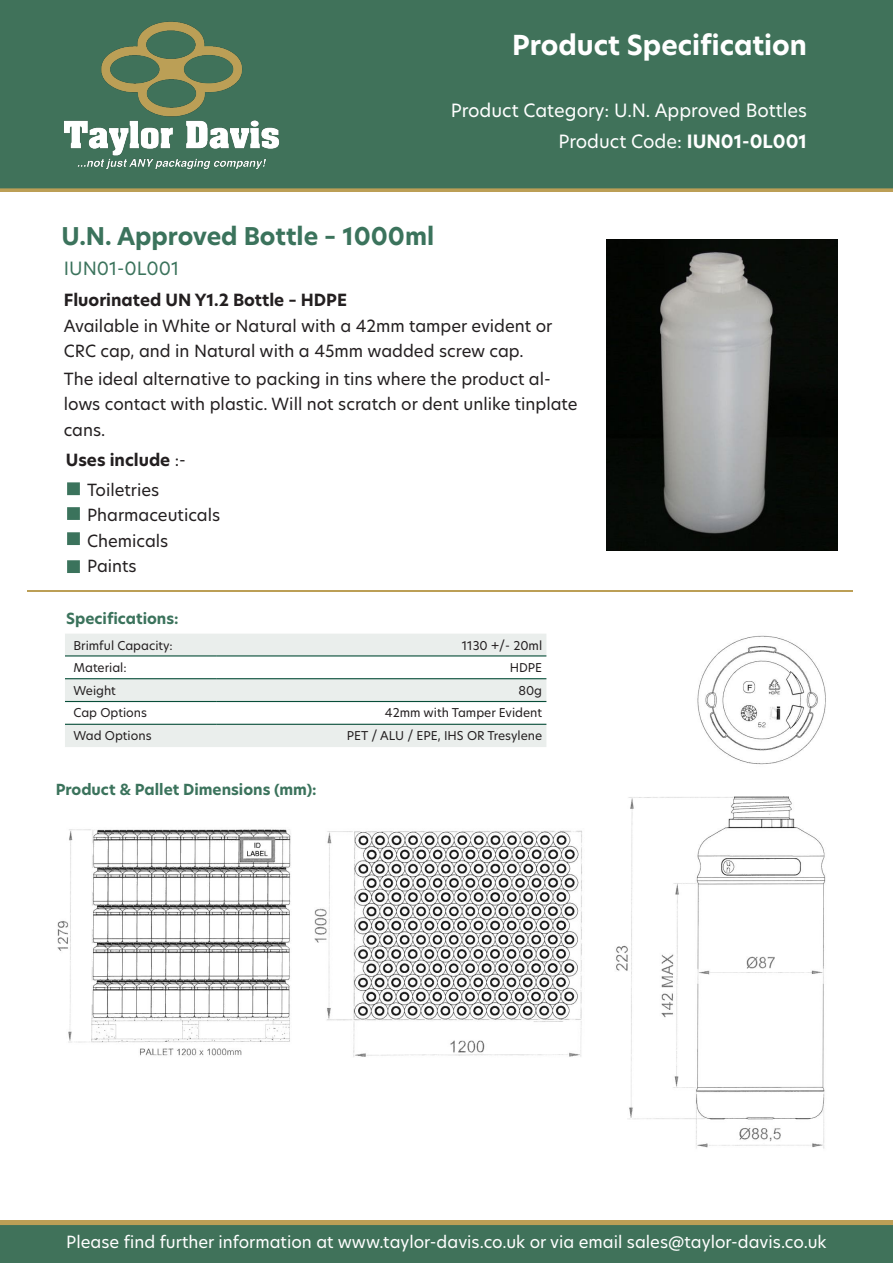
<style>
.page{position:relative;width:893px;height:1263px;background:#fff}
.page>*{position:absolute;margin:0;border:0;box-sizing:border-box;transform-origin:0 0}
.t1{font:700 27px "New Hero";color:#fff}
.t2{font:700 24px "New Hero";color:#3b735c}
.t3{font:18px "New Hero";color:#fff}
.t4{font:18px "New Hero";color:#3b735c}
.t5{font:16.5px/25.5px "New Hero";color:#231f20}
.t6{font:16.5px "New Hero";color:#fff}
.t7{font:700 16.5px "New Hero";color:#231f20}
.t8{font:700 15px "New Hero";color:#3b735c}
.t9{font:12px "New Hero";color:#231f20}
.s1{font-weight:700}
.s2{font-weight:400}
</style>
<div class="page">
<div style="left:0;top:0;width:893px;height:192px;background:#40725a"></div>
<img style="left:0;top:1220px;width:893px;height:43px">
<img style="left:27px;top:591px;width:825px;height:1px">
<svg style="left:65px;top:634px;width:481px;height:113px;fill:#eaeeec"></svg>
<hr style="left:65px;top:655px;width:152px;height:1px;background:#074d38">
<hr style="left:217px;top:655px;width:329px;height:1px;background:#074d38">
<hr style="left:65px;top:678px;width:152px;height:1px;background:#074d38">
<hr style="left:217px;top:678px;width:329px;height:1px;background:#074d38">
<hr style="left:65px;top:701px;width:152px;height:1px;background:#074d38">
<hr style="left:217px;top:701px;width:329px;height:1px;background:#074d38">
<hr style="left:65px;top:724px;width:152px;height:1px;background:#074d38">
<hr style="left:217px;top:724px;width:329px;height:1px;background:#074d38">
<img style="left:56px;top:16px;width:229px;height:160px">
<div style="left:67px;top:482px;width:13px;height:13px;background:#3b735c;border:2px solid #3b735c"></div>
<div style="left:67px;top:507px;width:13px;height:13px;background:#3b735c;border:2px solid #3b735c"></div>
<div style="left:67px;top:532px;width:13px;height:13px;background:#3b735c;border:2px solid #3b735c"></div>
<div style="left:67px;top:560px;width:13px;height:13px;background:#3b735c;border:2px solid #3b735c"></div>
<img style="left:57px;top:829px;width:234px;height:227px">
<img style="left:314px;top:830px;width:268px;height:227px">
<img style="left:607px;top:239px;width:231px;height:311px">
<img style="left:616px;top:635px;width:210px;height:514px">
<p class="t1" style="left:512px;top:27px;width:296px">Product Specification</p>
<p class="t3" style="left:451px;top:98px;width:358px">Product Category: U.N. Approved Bottles</p>
<p class="t3" style="left:558px;top:129px;width:250px">Product Code: <span class="s1">IUN01-0L001</span></p>
<p class="t2" style="left:62px;top:219px;width:374px">U.N. Approved Bottle – 1000ml</p>
<p class="t4" style="left:64px;top:256px;width:117px">IUN01-0L001</p>
<p class="t7" style="left:64px;top:289px;width:285px">Fluorinated UN Y1.2 Bottle – HDPE</p>
<p class="t5" style="left:64px;top:312px;width:490px">Available in White or Natural with a 42mm tamper evident or<br>CRC cap, and in Natural with a 45mm wadded screw cap.</p>
<p class="t5" style="left:64px;top:366px;width:515px">The ideal alternative to packing in tins where the product al&shy;lows contact with plastic. Will not scratch or dent unlike tinplate cans.</p>
<p class="t7" style="left:66px;top:449px;width:122px">Uses include <span class="s2">:-</span></p>
<p class="t5" style="left:87px;top:476px;width:74px">Toiletries</p>
<p class="t5" style="left:87px;top:502px;width:135px">Pharmaceuticals</p>
<p class="t5" style="left:87px;top:527px;width:83px">Chemicals</p>
<p class="t5" style="left:87px;top:553px;width:51px">Paints</p>
<p class="t8" style="left:66px;top:609px;width:114px">Specifications:</p>
<p class="t9" style="left:73px;top:637px;width:101px">Brimful Capacity:</p>
<p class="t9" style="left:462px;top:637px;width:82px">1130 +/- 20ml</p>
<p class="t9" style="left:73px;top:659px;width:55px">Material:</p>
<p class="t9" style="left:510px;top:659px;width:34px">HDPE</p>
<p class="t9" style="left:73px;top:682px;width:44px">Weight</p>
<p class="t9" style="left:518px;top:682px;width:25px">80g</p>
<p class="t9" style="left:73px;top:705px;width:75px">Cap Options</p>
<p class="t9" style="left:385px;top:705px;width:159px">42mm with Tamper Evident</p>
<p class="t9" style="left:73px;top:728px;width:80px">Wad Options</p>
<p class="t9" style="left:347px;top:728px;width:197px">PET / ALU / EPE, IHS OR Tresylene</p>
<p class="t8" style="left:56px;top:779px;width:263px">Product &amp; Pallet Dimensions (mm):</p>
<p class="t6" style="left:66px;top:1231px;width:762px">Please find further information at www.taylor-davis.co.uk or via email sales@taylor-davis.co.uk</p>
</div>
